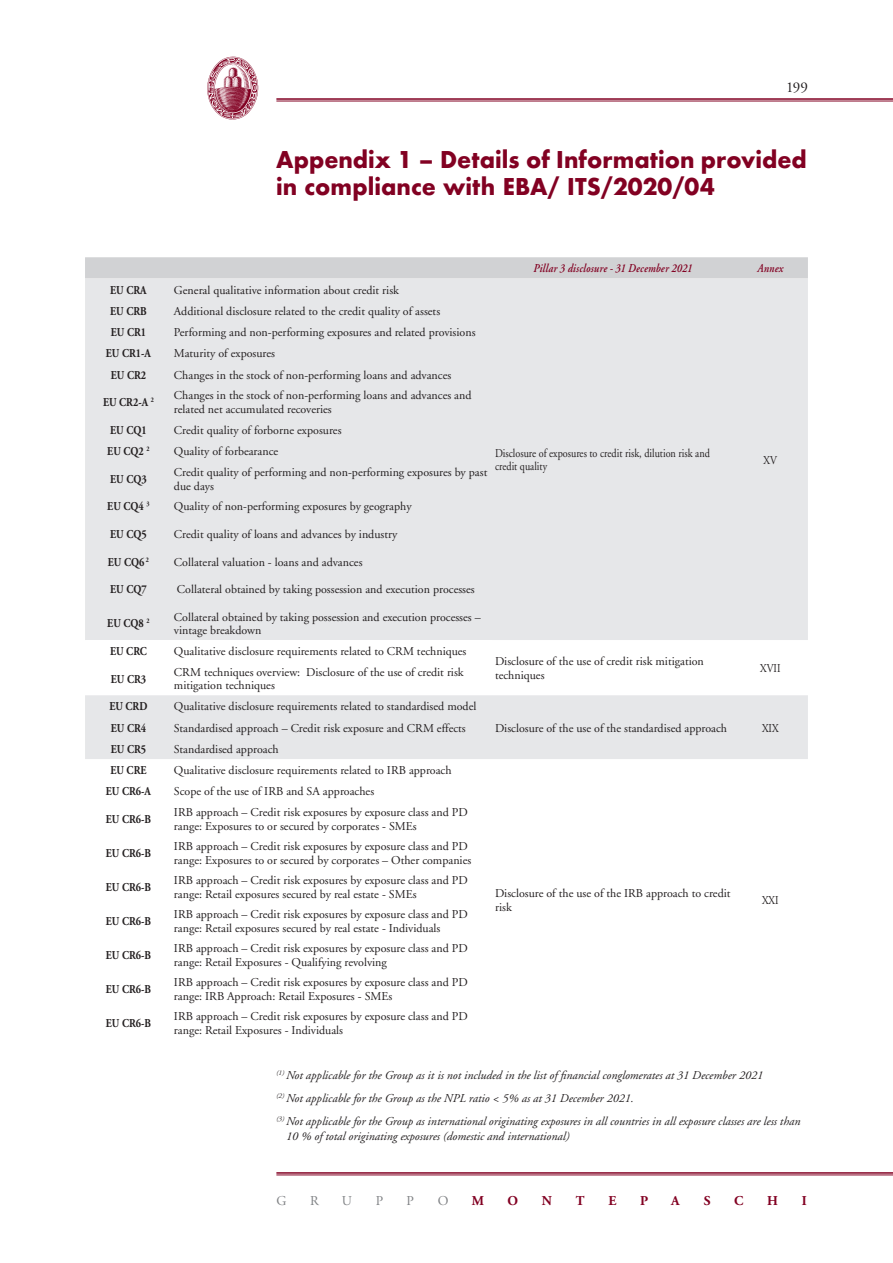
<style>
.page{position:relative;width:893px;height:1263px;background:#fff}
.page>*{position:absolute;margin:0;border:0;box-sizing:border-box;transform-origin:0 0}
.t1{font:700 22.5px/27px "Futura";color:#820122}
.t2{font:15px "Adobe Garamond";color:#231f20}
.t3{font:700 13.5px "Adobe Garamond";color:#820122}
.t4{font:13.5px "Adobe Garamond";color:#808285}
.t5{font:12px/13.5px "Adobe Garamond";color:#231f20}
.t6{font:italic 12px/23px "Adobe Garamond";color:#231f20}
.t7{font:700 12px "Adobe Garamond";color:#231f20;scale:.85 1}
.t8{font:12px/13.5px "Adobe Garamond";color:#231f20;scale:.85 1}
.t9{font:italic 600 12px "Adobe Garamond";letter-spacing:.02em;color:#820122;scale:.85 1}
</style>
<div class="page">
<hr style="left:276px;top:1172px;width:617px;height:2px;background:#820122">
<hr style="left:276px;top:1175px;width:617px;height:1px;background:#820122">
<hr style="left:276px;top:98px;width:617px;height:2px;background:#820122">
<hr style="left:276px;top:101px;width:617px;height:1px;background:#820122">
<img style="left:208px;top:56px;width:51px;height:64px">
<svg style="left:85px;top:257px;width:723px;height:22px;background:#d2d3d5"></svg>
<svg style="left:85px;top:279px;width:723px;height:480px;background:#e8e9eb"></svg>
<svg style="left:85px;top:640px;width:408px;height:21px"></svg>
<p class="t2" style="left:786px;top:79px;width:23px">199</p>
<h1 class="t1" style="left:276px;top:146px;width:532px">Appendix 1 – Details of Information provided in compliance with EBA/ ITS/2020/04</h1>
<p class="t7" style="left:110px;top:283px;width:44px">EU CRA</p>
<p class="t5" style="left:174px;top:283px;width:227px">General qualitative information about credit risk</p>
<p class="t9" style="left:533px;top:262px;width:188px">Pillar 3 disclosure - 31 December 2021</p>
<p class="t9" style="left:757px;top:262px;width:32px">Annex</p>
<p class="t7" style="left:110px;top:304px;width:44px">EU CRB</p>
<p class="t5" style="left:174px;top:305px;width:268px">Additional disclosure related to the credit quality of assets</p>
<p class="t7" style="left:111px;top:326px;width:43px">EU CR1</p>
<p class="t5" style="left:174px;top:326px;width:303px">Performing and non-performing exposures and related provisions</p>
<p class="t7" style="left:106px;top:347px;width:55px">EU CR1-A</p>
<p class="t5" style="left:174px;top:347px;width:103px">Maturity of exposures</p>
<p class="t7" style="left:111px;top:368px;width:43px">EU CR2</p>
<p class="t5" style="left:174px;top:368px;width:279px">Changes in the stock of non-performing loans and advances</p>
<p class="t7" style="left:103px;top:396px;width:61px">EU CR2-A <sup>2</sup></p>
<p class="t5" style="left:174px;top:389px;width:299px">Changes in the stock of non-performing loans and advances and related net accumulated recoveries</p>
<p class="t7" style="left:110px;top:423px;width:44px">EU CQ1</p>
<p class="t5" style="left:174px;top:424px;width:169px">Credit quality of forborne exposures</p>
<p class="t7" style="left:107px;top:445px;width:51px">EU CQ2 <sup>2</sup></p>
<p class="t5" style="left:174px;top:445px;width:106px">Quality of forbearance</p>
<p class="t7" style="left:110px;top:472px;width:44px">EU CQ3</p>
<p class="t5" style="left:174px;top:466px;width:315px">Credit quality of performing and non-performing exposures by past due days</p>
<p class="t7" style="left:107px;top:500px;width:51px">EU CQ4 <sup>3</sup></p>
<p class="t5" style="left:174px;top:500px;width:239px">Quality of non-performing exposures by geography</p>
<p class="t7" style="left:110px;top:528px;width:44px">EU CQ5</p>
<p class="t5" style="left:174px;top:528px;width:225px">Credit quality of loans and advances by industry</p>
<p class="t7" style="left:108px;top:555px;width:50px">EU CQ6 <sup>2</sup></p>
<p class="t5" style="left:174px;top:555px;width:190px">Collateral valuation - loans and advances</p>
<p class="t7" style="left:110px;top:583px;width:44px">EU CQ7</p>
<p class="t5" style="left:177px;top:583px;width:299px">Collateral obtained by taking possession and execution processes</p>
<p class="t7" style="left:107px;top:617px;width:51px">EU CQ8 <sup>2</sup></p>
<p class="t5" style="left:174px;top:610px;width:308px">Collateral obtained by taking possession and execution processes – vintage breakdown</p>
<p class="t7" style="left:110px;top:645px;width:45px">EU CRC</p>
<p class="t5" style="left:174px;top:645px;width:294px">Qualitative disclosure requirements related to CRM techniques</p>
<p class="t8" style="left:495px;top:447px;width:254px">Disclosure of exposures to credit risk, dilution risk and credit quality</p>
<p class="t8" style="left:764px;top:453px;width:17px">XV</p>
<p class="t5" style="left:495px;top:655px;width:210px">Disclosure of the use of credit risk mitigation techniques</p>
<p class="t8" style="left:760px;top:662px;width:25px">XVII</p>
<p class="t7" style="left:111px;top:672px;width:43px">EU CR3</p>
<p class="t5" style="left:174px;top:666px;width:291px">CRM techniques overview: Disclosure of the use of credit risk mitigation techniques</p>
<p class="t7" style="left:109px;top:700px;width:46px">EU CRD</p>
<p class="t5" style="left:174px;top:700px;width:304px">Qualitative disclosure requirements related to standardised model</p>
<p class="t7" style="left:111px;top:721px;width:43px">EU CR4</p>
<p class="t5" style="left:174px;top:721px;width:293px">Standardised approach – Credit risk exposure and CRM effects</p>
<p class="t5" style="left:495px;top:721px;width:234px">Disclosure of the use of the standardised approach</p>
<p class="t8" style="left:762px;top:721px;width:21px">XIX</p>
<p class="t7" style="left:111px;top:742px;width:43px">EU CR5</p>
<p class="t5" style="left:174px;top:742px;width:106px">Standardised approach</p>
<p class="t7" style="left:110px;top:764px;width:44px">EU CRE</p>
<p class="t5" style="left:174px;top:764px;width:279px">Qualitative disclosure requirements related to IRB approach</p>
<p class="t7" style="left:106px;top:785px;width:55px">EU CR6-A</p>
<p class="t5" style="left:174px;top:785px;width:202px">Scope of the use of IRB and SA approaches</p>
<p class="t7" style="left:106px;top:813px;width:55px">EU CR6-B</p>
<p class="t5" style="left:174px;top:806px;width:295px">IRB approach – Credit risk exposures by exposure class and PD range: Exposures to or secured by corporates - SMEs</p>
<p class="t7" style="left:106px;top:847px;width:55px">EU CR6-B</p>
<p class="t5" style="left:174px;top:840px;width:299px">IRB approach – Credit risk exposures by exposure class and PD range: Exposures to or secured by corporates – Other companies</p>
<p class="t7" style="left:106px;top:881px;width:55px">EU CR6-B</p>
<p class="t5" style="left:174px;top:874px;width:295px">IRB approach – Credit risk exposures by exposure class and PD range: Retail exposures secured by real estate - SMEs</p>
<p class="t7" style="left:106px;top:915px;width:55px">EU CR6-B</p>
<p class="t5" style="left:174px;top:908px;width:295px">IRB approach – Credit risk exposures by exposure class and PD range: Retail exposures secured by real estate - Individuals</p>
<p class="t7" style="left:106px;top:949px;width:55px">EU CR6-B</p>
<p class="t5" style="left:174px;top:942px;width:295px">IRB approach – Credit risk exposures by exposure class and PD range: Retail Exposures - Qualifying revolving</p>
<p class="t7" style="left:106px;top:983px;width:55px">EU CR6-B</p>
<p class="t5" style="left:174px;top:976px;width:295px">IRB approach – Credit risk exposures by exposure class and PD range: IRB Approach: Retail Exposures - SMEs</p>
<p class="t7" style="left:106px;top:1017px;width:55px">EU CR6-B</p>
<p class="t5" style="left:174px;top:1010px;width:295px">IRB approach – Credit risk exposures by exposure class and PD range: Retail Exposures - Individuals</p>
<p class="t6" style="left:276px;top:1064px;width:525px"><sup>(1)</sup> Not applicable for the Group as it is not included in the list of financial conglomerates at 31 December 2021<br><sup>(2)</sup> Not applicable for the Group as the NPL ratio &lt; 5% as at 31 December 2021.<br><sup>(3)</sup> Not applicable for the Group as international originating exposures in all countries in all exposure classes are less than</p>
<p class="t6" style="left:286px;top:1125px;width:285px">10 % of total originating exposures (domestic and international)</p>
<p class="t5" style="left:495px;top:887px;width:237px">Disclosure of the use of the IRB approach to credit risk</p>
<p class="t8" style="left:762px;top:893px;width:21px">XXI</p>
<p class="t4" style="left:276px;top:1193px;width:12px">G</p>
<p class="t4" style="left:310px;top:1193px;width:10px">R</p>
<p class="t4" style="left:342px;top:1193px;width:12px">U</p>
<p class="t4" style="left:376px;top:1193px;width:9px">P</p>
<p class="t4" style="left:407px;top:1193px;width:9px">P</p>
<p class="t4" style="left:438px;top:1193px;width:12px">O</p>
<p class="t3" style="left:472px;top:1193px;width:14px">M</p>
<p class="t3" style="left:508px;top:1193px;width:12px">O</p>
<p class="t3" style="left:542px;top:1193px;width:12px">N</p>
<p class="t3" style="left:576px;top:1193px;width:10px">T</p>
<p class="t3" style="left:608px;top:1193px;width:10px">E</p>
<p class="t3" style="left:640px;top:1193px;width:10px">P</p>
<p class="t3" style="left:671px;top:1193px;width:10px">A</p>
<p class="t3" style="left:704px;top:1193px;width:8px">S</p>
<p class="t3" style="left:734px;top:1193px;width:11px">C</p>
<p class="t3" style="left:767px;top:1193px;width:12px">H</p>
<p class="t3" style="left:802px;top:1193px;width:7px">I</p>
</div>
